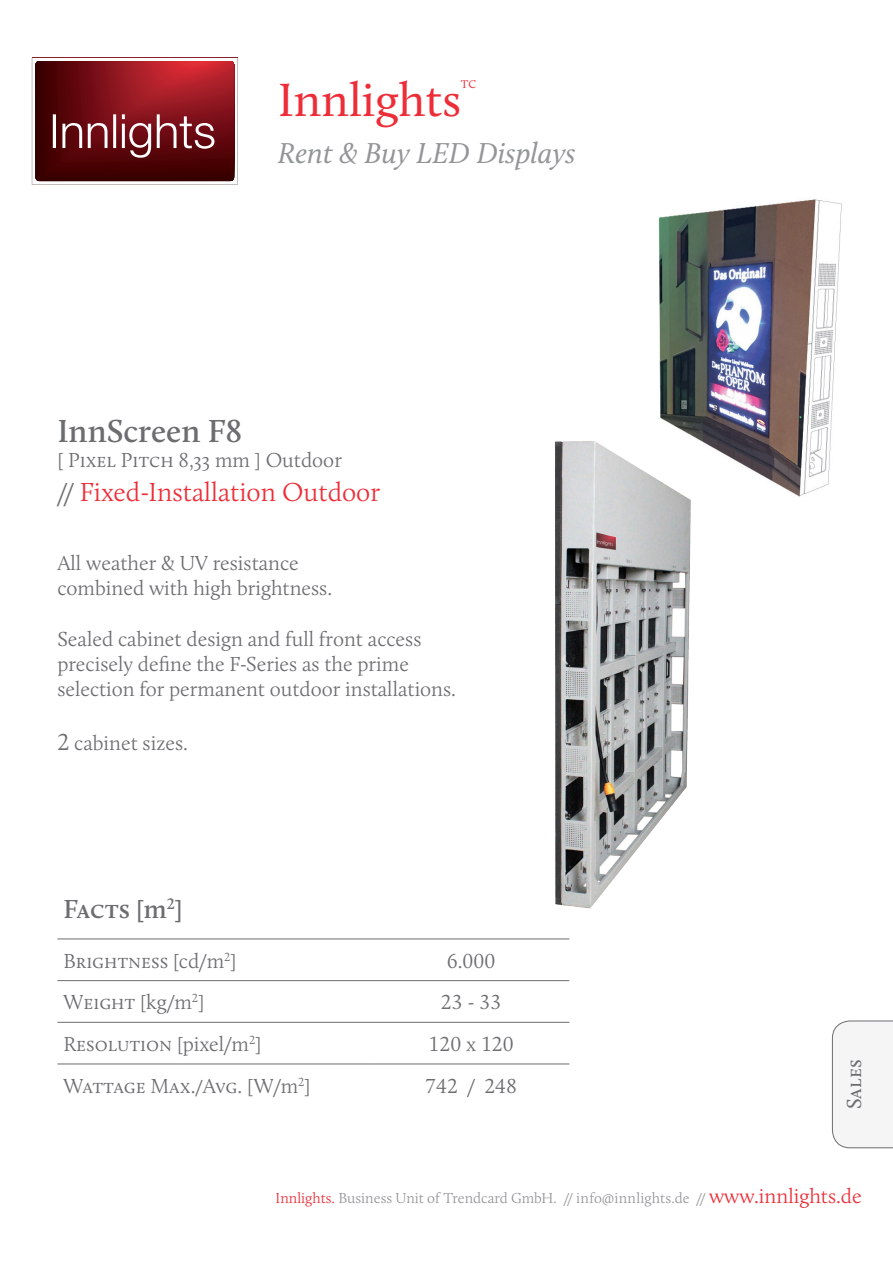
<style>
.page{position:relative;width:893px;height:1263px;background:#fff}
.page>*{position:absolute;margin:0;border:0;box-sizing:border-box;transform-origin:0 0}
.t1{font:48.3px "Calluna";color:#ed2d38}
.t2{font:600 33px "Calluna";color:#6c6d70}
.t3{font:italic 29.85px "Calluna";color:#939598}
.t4{font:300 27px "Calluna";color:#ed2d38}
.t5{font:600 27px "Calluna";color:#6c6d70}
.t6{font:300 21px/25.2px "Calluna";color:#6c6d70}
.t7{font:21px "Calluna";color:#6c6d70}
.t8{font:300 15px "Calluna";letter-spacing:-.01em;color:#939598}
.t9{font:11.55px "Calluna";color:#ed2d38}
.s1{color:#6c6d70}
.s2{font-size:24px}
.s3{color:#ed2d38}
.s4{font-size:21px;color:#ed2d38}
</style>
<div class="page">
<div style="left:832px;top:1020px;width:61px;height:128px;background:#f5f5f6"></div>
<svg style="left:32px;top:57px;width:206px;height:128px;background:#812c31"></svg>
<hr style="left:57px;top:980px;width:316px;height:1px;background:#6c6d70">
<hr style="left:373px;top:980px;width:196px;height:1px;background:#6c6d70">
<hr style="left:57px;top:1022px;width:316px;height:1px;background:#6c6d70">
<hr style="left:373px;top:1022px;width:196px;height:1px;background:#6c6d70">
<hr style="left:57px;top:939px;width:316px;height:1px;background:#6c6d70">
<hr style="left:373px;top:939px;width:196px;height:1px;background:#6c6d70">
<hr style="left:57px;top:1064px;width:316px;height:1px;background:#6c6d70">
<hr style="left:373px;top:1064px;width:196px;height:1px;background:#6c6d70">
<img style="left:658px;top:199px;width:184px;height:298px">
<img style="left:555px;top:432px;width:142px;height:477px">
<h1 class="t1" style="left:278px;top:70px;width:185px">Innlights</h1>
<p class="t9" style="left:461px;top:78px;width:17px">TC</p>
<h3 class="t3" style="left:278px;top:135px;width:299px">Rent &amp; Buy LED Displays</h3>
<p class="t2" style="left:57px;top:410px;width:187px">InnScreen F8</p>
<p class="t6" style="left:57px;top:447px;width:286px">[ Pixel Pitch 8,33 mm ] Outdoor</p>
<p class="t4" style="left:57px;top:476px;width:324px"><span class="s1">//</span> Fixed-Installation Outdoor</p>
<p class="t6" style="left:57px;top:550px;width:243px">All weather &amp; UV resistance</p>
<p class="t6" style="left:57px;top:576px;width:276px">combined with high brightness.</p>
<p class="t6" style="left:57px;top:626px;width:400px">Sealed cabinet design and full front access precisely define the F-Series as the prime selection for permanent outdoor installations.</p>
<p class="t6" style="left:57px;top:730px;width:132px"><span class="s2">2</span> cabinet sizes.</p>
<p class="t5" style="left:63px;top:892px;width:121px">Facts [m<sup>2</sup>]</p>
<p class="t6" style="left:63px;top:948px;width:175px">Brightness [cd/m<sup>2</sup>]</p>
<p class="t6" style="left:447px;top:948px;width:50px">6.000</p>
<p class="t6" style="left:63px;top:989px;width:142px">Weight [kg/m<sup>2</sup>]</p>
<p class="t6" style="left:441px;top:989px;width:62px">23 - 33</p>
<p class="t6" style="left:63px;top:1031px;width:200px">Resolution [pixel/m<sup>2</sup>]</p>
<p class="t6" style="left:429px;top:1031px;width:87px">120 x 120</p>
<p class="t6" style="left:63px;top:1073px;width:249px">Wattage Max./Avg. [W/m<sup>2</sup>]</p>
<p class="t6" style="left:425px;top:1073px;width:94px">742 / 248</p>
<p class="t7" style="left:841px;top:1109px;width:51px;rotate:-90deg">Sales</p>
<p class="t8" style="left:276px;top:1189px;width:588px"><span class="s3">Innlights.</span> Business Unit of Trendcard GmbH. // info@innlights.de // <span class="s4">www.innlights.de</span></p>
</div>
